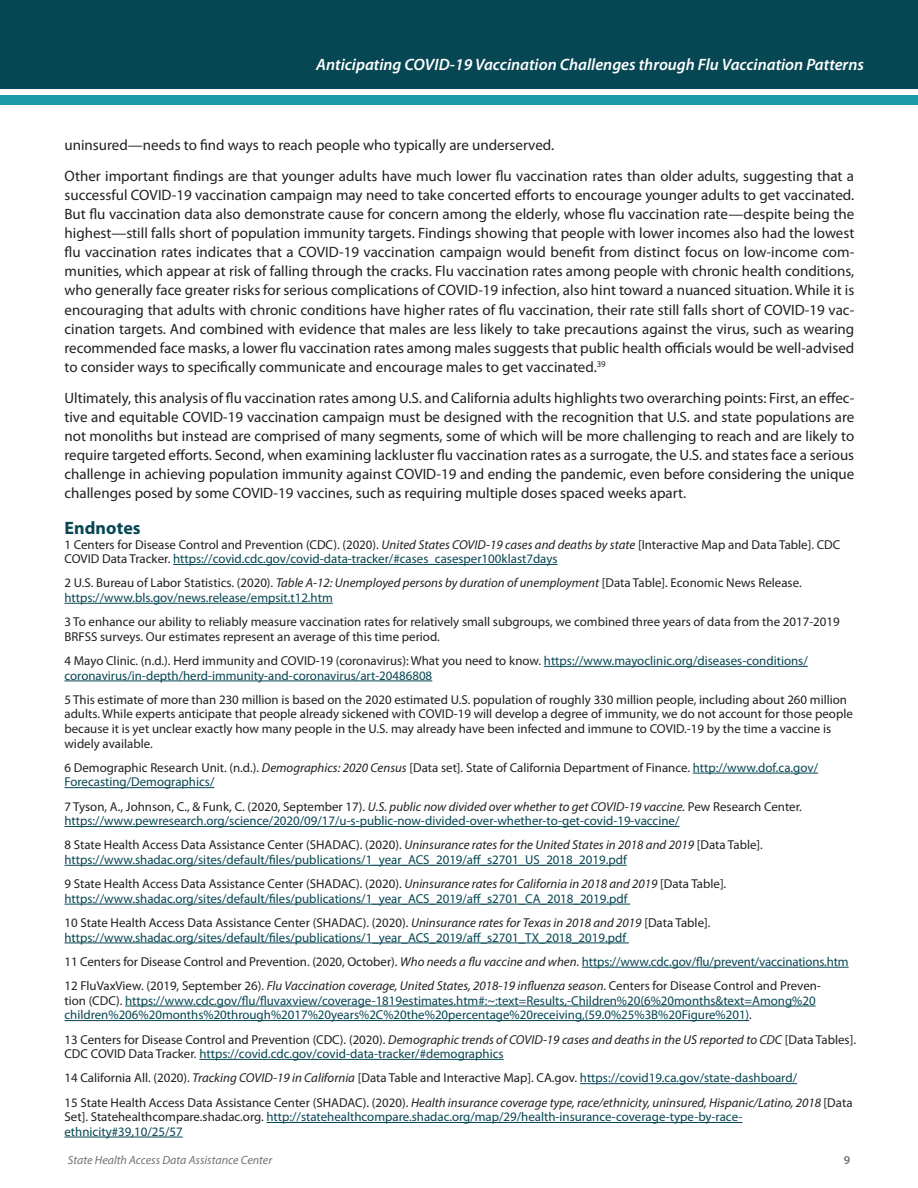
<style>
.page{position:relative;width:918px;height:1188px;background:#fff}
.page>*{position:absolute;margin:0;border:0;box-sizing:border-box;transform-origin:0 0}
.Subheader_level_1{font:700 18px "Myriad Pro";letter-spacing:.005em;color:#074653}
.t1{font:italic 600 16.5px "Myriad Pro";color:#fff}
.t2{font:15px/19px "Myriad Pro";color:#231f20;text-align:justify}
.t3{font:12.9px/14.5px "Myriad Pro";color:#074653}
.t4{font:12.9px/14.5px "Myriad Pro";color:#231f20}
.t5{font:italic 12px "Myriad Pro";color:#717275}
.t6{font:600 12px "Myriad Pro";color:#717275}
.s1{font-style:italic}
.s2{color:#074653}
.s3{color:#231f20}
.s4{font-style:italic;color:#231f20}
</style>
<div class="page">
<div style="left:0;top:0;width:918px;height:89px;background:#074653"></div>
<div style="left:0;top:95px;width:918px;height:10px;background:#1e99a8"></div>
<hr style="left:173px;top:564px;width:385px;height:1px;background:#074653">
<hr style="left:64px;top:603px;width:269px;height:1px;background:#074653">
<hr style="left:544px;top:666px;width:264px;height:1px;background:#074653">
<hr style="left:64px;top:681px;width:368px;height:1px;background:#074653">
<hr style="left:693px;top:773px;width:125px;height:1px;background:#074653">
<hr style="left:64px;top:787px;width:150px;height:1px;background:#074653">
<hr style="left:64px;top:826px;width:615px;height:1px;background:#074653">
<hr style="left:64px;top:865px;width:563px;height:1px;background:#074653">
<hr style="left:64px;top:904px;width:566px;height:1px;background:#074653">
<hr style="left:64px;top:943px;width:565px;height:1px;background:#074653">
<hr style="left:582px;top:967px;width:267px;height:1px;background:#074653">
<hr style="left:125px;top:1006px;width:691px;height:1px;background:#074653">
<hr style="left:64px;top:1020px;width:685px;height:1px;background:#074653">
<hr style="left:199px;top:1059px;width:305px;height:1px;background:#074653">
<hr style="left:580px;top:1083px;width:217px;height:1px;background:#074653">
<hr style="left:267px;top:1122px;width:475px;height:1px;background:#074653">
<hr style="left:64px;top:1137px;width:119px;height:1px;background:#074653">
<p class="t1" style="left:316px;top:54px;width:549px">Anticipating COVID-19 Vaccination Challenges through Flu Vaccination Patterns</p>
<p class="t2" style="left:64px;top:135px;width:491px">uninsured—needs to find ways to reach people who typically are underserved.</p>
<p class="t2" style="left:64px;top:166px;width:791px">Other important findings are that younger adults have much lower flu vaccination rates than older adults, suggesting that a successful COVID-19 vaccination campaign may need to take concerted efforts to encourage younger adults to get vaccinated.<br>But flu vaccination data also demonstrate cause for concern among the elderly, whose flu vaccination rate—despite being the highest—still falls short of population immunity targets. Findings showing that people with lower incomes also had the lowest flu vaccination rates indicates that a COVID-19 vaccination campaign would benefit from distinct focus on low-income com&shy;munities, which appear at risk of falling through the cracks. Flu vaccination rates among people with chronic health conditions, who generally face greater risks for serious complications of COVID-19 infection, also hint toward a nuanced situation. While it is encouraging that adults with chronic conditions have higher rates of flu vaccination, their rate still falls short of COVID-19 vac&shy;cination targets. And combined with evidence that males are less likely to take precautions against the virus, such as wearing recommended face masks, a lower flu vaccination rates among males suggests that public health officials would be well-advised to consider ways to specifically communicate and encourage males to get vaccinated.<sup>39</sup></p>
<p class="t2" style="left:64px;top:388px;width:791px">Ultimately, this analysis of flu vaccination rates among U.S. and California adults highlights two overarching points: First, an effec&shy;tive and equitable COVID-19 vaccination campaign must be designed with the recognition that U.S. and state populations are not monoliths but instead are comprised of many segments, some of which will be more challenging to reach and are likely to require targeted efforts. Second, when examining lackluster flu vaccination rates as a surrogate, the U.S. and states face a serious challenge in achieving population immunity against COVID-19 and ending the pandemic, even before considering the unique challenges posed by some COVID-19 vaccines, such as requiring multiple doses spaced weeks apart.</p>
<p class="Subheader_level_1" style="left:64px;top:516px;width:78px">Endnotes</p>
<p class="t4" style="left:64px;top:537px;width:777px">1 Centers for Disease Control and Prevention (CDC). (2020). <span class="s1">United States COVID-19 cases and deaths by state</span> [Interactive Map and Data Table]. CDC<br>COVID Data Tracker. <span class="s2">https://covid.cdc.gov/covid-data-tracker/#cases_casesper100klast7days</span></p>
<p class="t4" style="left:64px;top:576px;width:739px">2 U.S. Bureau of Labor Statistics. (2020). <span class="s1">Table A-12: Unemployed persons by duration of unemployment</span> [Data Table]. Economic News Release. <span class="s2">https://www.bls.gov/news.release/empsit.t12.htm</span></p>
<p class="t4" style="left:64px;top:614px;width:777px">3 To enhance our ability to reliably measure vaccination rates for relatively small subgroups, we combined three years of data from the 2017-2019<br>BRFSS surveys. Our estimates represent an average of this time period.</p>
<p class="t3" style="left:64px;top:653px;width:745px"><span class="s3">4 Mayo Clinic. (n.d.). Herd immunity and COVID-19 (coronavirus): What you need to know.</span> https://www.mayoclinic.org/diseases-conditions/ coronavirus/in-depth/herd-immunity-and-coronavirus/art-20486808</p>
<p class="t4" style="left:64px;top:692px;width:790px">5 This estimate of more than 230 million is based on the 2020 estimated U.S. population of roughly 330 million people, including about 260 million adults. While experts anticipate that people already sickened with COVID-19 will develop a degree of immunity, we do not account for those people because it is yet unclear exactly how many people in the U.S. may already have been infected and immune to COVID.-19 by the time a vaccine is widely available.</p>
<p class="t4" style="left:64px;top:760px;width:755px">6 Demographic Research Unit. (n.d.). <span class="s1">Demographics: 2020 Census</span> [Data set]. State of California Department of Finance. <span class="s2">http://www.dof.ca.gov/<br>Forecasting/Demographics/</span></p>
<p class="t3" style="left:64px;top:799px;width:739px"><span class="s3">7 Tyson, A., Johnson, C., &amp; Funk, C. (2020, September 17).</span> <span class="s4">U.S. public now divided over whether to get COVID-19 vaccine.</span> <span class="s3">Pew Research Center. </span>https://www.pewresearch.org/science/2020/09/17/u-s-public-now-divided-over-whether-to-get-covid-19-vaccine/</p>
<p class="t3" style="left:64px;top:838px;width:700px"><span class="s3">8 State Health Access Data Assistance Center (SHADAC). (2020).</span> <span class="s4">Uninsurance rates for the United States in 2018 and 2019</span> <span class="s3">[Data Table]. </span>https://www.shadac.org/sites/default/files/publications/1_year_ACS_2019/aff_s2701_US_2018_2019.pdf</p>
<p class="t3" style="left:64px;top:876px;width:663px"><span class="s3">9 State Health Access Data Assistance Center (SHADAC). (2020).</span> <span class="s4">Uninsurance rates for California in 2018 and 2019</span> <span class="s3">[Data Table]. </span>https://www.shadac.org/sites/default/files/publications/1_year_ACS_2019/aff_s2701_CA_2018_2019.pdf</p>
<p class="t3" style="left:64px;top:915px;width:647px"><span class="s3">10 State Health Access Data Assistance Center (SHADAC). (2020).</span> <span class="s4">Uninsurance rates for Texas in 2018 and 2019</span> <span class="s3">[Data Table]. </span>https://www.shadac.org/sites/default/files/publications/1_year_ACS_2019/aff_s2701_TX_2018_2019.pdf</p>
<p class="t4" style="left:64px;top:954px;width:786px">11 Centers for Disease Control and Prevention. (2020, October). <span class="s1">Who needs a flu vaccine and when</span>. <span class="s2">https://www.cdc.gov/flu/prevent/vaccinations.htm</span></p>
<p class="t3" style="left:64px;top:978px;width:758px"><span class="s3">12 FluVaxView. (2019, September 26).</span> <span class="s4">Flu Vaccination coverage, United States, 2018-19 influenza season</span><span class="s3">. Centers for Disease Control and Preven&shy;tion (CDC).</span> https://www.cdc.gov/flu/fluvaxview/coverage-1819estimates.htm#:~:text=Results,-Children%20(6%20months&amp;text=Among%20 children%206%20months%20through%2017%20years%2C%20the%20percentage%20receiving,(59.0%25%3B%20Figure%201)<span class="s3">.</span></p>
<p class="t4" style="left:64px;top:1032px;width:793px">13 Centers for Disease Control and Prevention (CDC). (2020). <span class="s1">Demographic trends of COVID-19 cases and deaths in the US reported to CDC</span> [Data Tables].<br>CDC COVID Data Tracker. <span class="s2">https://covid.cdc.gov/covid-data-tracker/#demographics</span></p>
<p class="t4" style="left:64px;top:1071px;width:734px">14 California All. (2020). <span class="s1">Tracking COVID-19 in California</span> [Data Table and Interactive Map]. CA.gov. <span class="s2">https://covid19.ca.gov/state-dashboard/</span></p>
<p class="t3" style="left:64px;top:1095px;width:790px"><span class="s3">15 State Health Access Data Assistance Center (SHADAC). (2020).</span> <span class="s4">Health insurance coverage type, race/ethnicity, uninsured, Hispanic/Latino, 2018</span> <span class="s3">[Data<br>Set]. Statehealthcompare.shadac.org.</span> http://statehealthcompare.shadac.org/map/29/health-insurance-coverage-type-by-race&shy;ethnicity#39,10/25/57</p>
<p class="t5" style="left:68px;top:1153px;width:206px">State Health Access Data Assistance Center</p>
<p class="t6" style="left:844px;top:1153px;width:8px">9</p>
</div>
